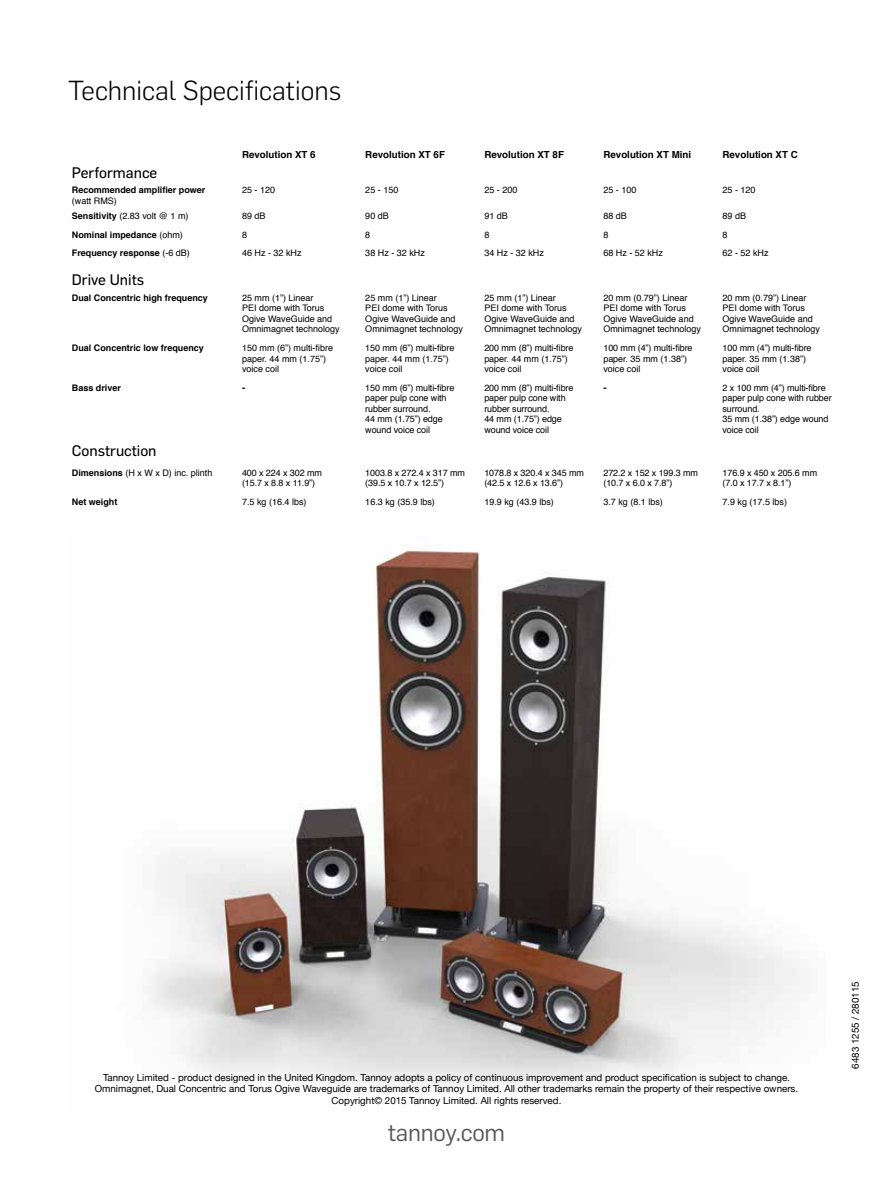
<style>
.page{position:relative;width:893px;height:1191px;background:#fff}
.page>*{position:absolute;margin:0;border:0;box-sizing:border-box;transform-origin:0 0}
.t1{font:300 27px "Flama";color:#000}
.t2{font:24px "Flama";letter-spacing:-.01em;color:#58595b}
.t3{font:15px "Flama Basic";color:#000}
.t4{font:9.75px/11.7px "Helvetica Neue";color:#000;text-align:center}
.t5{font:700 9.75px "Helvetica";color:#000}
.t6{font:9px/10.5px "Helvetica";color:#000}
.t7{font:700 9px "Helvetica";color:#000}
.s1{font-weight:700}
.s2{font-weight:400}
</style>
<div class="page">
<img style="left:148px;top:547px;width:652px;height:538px">
<h1 class="t1" style="left:68px;top:72px;width:275px">Technical Specifications</h1>
<h3 class="t3" style="left:72px;top:162px;width:87px">Performance</h3>
<p class="t7" style="left:72px;top:183px;width:135px">Recommended amplifier power</p>
<p class="t6" style="left:72px;top:196px;width:47px">(watt RMS)</p>
<p class="t5" style="left:242px;top:146px;width:75px">Revolution XT 6</p>
<p class="t5" style="left:365px;top:146px;width:81px">Revolution XT 6F</p>
<p class="t5" style="left:484px;top:146px;width:81px">Revolution XT 8F</p>
<p class="t5" style="left:603px;top:146px;width:89px">Revolution XT Mini</p>
<p class="t5" style="left:722px;top:146px;width:77px">Revolution XT C</p>
<p class="t6" style="left:242px;top:185px;width:35px">25 - 120</p>
<p class="t6" style="left:365px;top:185px;width:35px">25 - 150</p>
<p class="t6" style="left:484px;top:185px;width:35px">25 - 200</p>
<p class="t6" style="left:603px;top:185px;width:35px">25 - 100</p>
<p class="t6" style="left:722px;top:185px;width:35px">25 - 120</p>
<p class="t6" style="left:72px;top:211px;width:118px"><span class="s1">Sensitivity</span> (2.83 volt @ 1 m)</p>
<p class="t6" style="left:242px;top:211px;width:25px">89 dB</p>
<p class="t6" style="left:365px;top:211px;width:25px">90 dB</p>
<p class="t6" style="left:484px;top:211px;width:25px">91 dB</p>
<p class="t6" style="left:603px;top:211px;width:25px">88 dB</p>
<p class="t6" style="left:722px;top:211px;width:25px">89 dB</p>
<p class="t7" style="left:72px;top:227px;width:113px">Nominal impedance <span class="s2">(ohm)</span></p>
<p class="t6" style="left:242px;top:229px;width:7px">8</p>
<p class="t6" style="left:365px;top:229px;width:7px">8</p>
<p class="t6" style="left:484px;top:229px;width:7px">8</p>
<p class="t6" style="left:603px;top:229px;width:7px">8</p>
<p class="t6" style="left:722px;top:229px;width:7px">8</p>
<p class="t7" style="left:72px;top:246px;width:120px">Frequency response <span class="s2">(-6 dB)</span></p>
<p class="t6" style="left:242px;top:248px;width:61px">46 Hz - 32 kHz</p>
<p class="t6" style="left:365px;top:248px;width:61px">38 Hz - 32 kHz</p>
<p class="t6" style="left:484px;top:248px;width:61px">34 Hz - 32 kHz</p>
<p class="t6" style="left:603px;top:248px;width:61px">68 Hz - 52 kHz</p>
<p class="t6" style="left:722px;top:248px;width:48px">62 - 52 kHz</p>
<h3 class="t3" style="left:72px;top:269px;width:74px">Drive Units</h3>
<p class="t7" style="left:72px;top:290px;width:138px">Dual Concentric high frequency</p>
<p class="t6" style="left:242px;top:292px;width:99px">25 mm (1”) Linear<br>PEI dome with Torus<br>Ogive WaveGuide and<br>Omnimagnet technology</p>
<p class="t6" style="left:365px;top:292px;width:99px">25 mm (1”) Linear<br>PEI dome with Torus<br>Ogive WaveGuide and<br>Omnimagnet technology</p>
<p class="t6" style="left:484px;top:292px;width:99px">25 mm (1”) Linear<br>PEI dome with Torus<br>Ogive WaveGuide and<br>Omnimagnet technology</p>
<p class="t6" style="left:603px;top:292px;width:99px">20 mm (0.79”) Linear<br>PEI dome with Torus<br>Ogive WaveGuide and<br>Omnimagnet technology</p>
<p class="t6" style="left:722px;top:292px;width:99px">20 mm (0.79”) Linear<br>PEI dome with Torus<br>Ogive WaveGuide and<br>Omnimagnet technology</p>
<p class="t7" style="left:72px;top:340px;width:134px">Dual Concentric low frequency</p>
<p class="t6" style="left:242px;top:343px;width:93px">150 mm (6”) multi-fibre paper. 44 mm (1.75”) voice coil</p>
<p class="t6" style="left:365px;top:343px;width:91px">150 mm (6”) multi-fibre paper. 44 mm (1.75”) voice coil</p>
<p class="t6" style="left:484px;top:343px;width:91px">200 mm (8”) multi-fibre paper. 44 mm (1.75”) voice coil</p>
<p class="t6" style="left:603px;top:343px;width:91px">100 mm (4”) multi-fibre paper. 35 mm (1.38”) voice coil</p>
<p class="t6" style="left:722px;top:343px;width:91px">100 mm (4”) multi-fibre paper. 35 mm (1.38”) voice coil</p>
<p class="t7" style="left:72px;top:380px;width:51px">Bass driver</p>
<p class="t5" style="left:242px;top:380px;width:5px">-</p>
<p class="t6" style="left:365px;top:382px;width:91px">150 mm (6”) multi-fibre paper pulp cone with rubber surround.<br>44 mm (1.75”) edge wound voice coil</p>
<p class="t6" style="left:484px;top:382px;width:91px">200 mm (8”) multi-fibre paper pulp cone with rubber surround.<br>44 mm (1.75”) edge wound voice coil</p>
<p class="t5" style="left:603px;top:380px;width:5px">-</p>
<p class="t6" style="left:722px;top:382px;width:111px">2 x 100 mm (4”) multi-fibre paper pulp cone with rubber surround.<br>35 mm (1.38”) edge wound voice coil</p>
<h3 class="t3" style="left:72px;top:440px;width:86px">Construction</h3>
<p class="t6" style="left:72px;top:467px;width:142px"><span class="s1">Dimensions</span> (H x W x D) inc. plinth</p>
<p class="t6" style="left:242px;top:468px;width:82px">400 x 224 x 302 mm (15.7 x 8.8 x 11.9”)</p>
<p class="t6" style="left:365px;top:468px;width:101px">1003.8 x 272.4 x 317 mm (39.5 x 10.7 x 12.5”)</p>
<p class="t6" style="left:484px;top:468px;width:101px">1078.8 x 320.4 x 345 mm (42.5 x 12.6 x 13.6”)</p>
<p class="t6" style="left:603px;top:468px;width:96px">272.2 x 152 x 199.3 mm (10.7 x 6.0 x 7.8”)</p>
<p class="t6" style="left:722px;top:468px;width:96px">176.9 x 450 x 205.6 mm (7.0 x 17.7 x 8.1”)</p>
<p class="t7" style="left:72px;top:494px;width:47px">Net weight</p>
<p class="t6" style="left:242px;top:497px;width:66px">7.5 kg (16.4 lbs)</p>
<p class="t6" style="left:365px;top:497px;width:71px">16.3 kg (35.9 lbs)</p>
<p class="t6" style="left:484px;top:497px;width:71px">19.9 kg (43.9 lbs)</p>
<p class="t6" style="left:603px;top:497px;width:61px">3.7 kg (8.1 lbs)</p>
<p class="t6" style="left:722px;top:497px;width:66px">7.9 kg (17.5 lbs)</p>
<p class="t4" style="left:95px;top:1071px;width:705px">Tannoy Limited - product designed in the United Kingdom. Tannoy adopts a policy of continuous improvement and product specification is subject to change.<br>Omnimagnet, Dual Concentric and Torus Ogive Waveguide are trademarks of Tannoy Limited. All other trademarks remain the property of their respective owners.<br>Copyright© 2015 Tannoy Limited. All rights reserved.</p>
<h2 class="t2" style="left:388px;top:1116px;width:119px">tannoy.com</h2>
<p class="t4" style="left:849px;top:1068px;width:89px;rotate:-90deg">6483 1255 / 280115</p>
</div>
